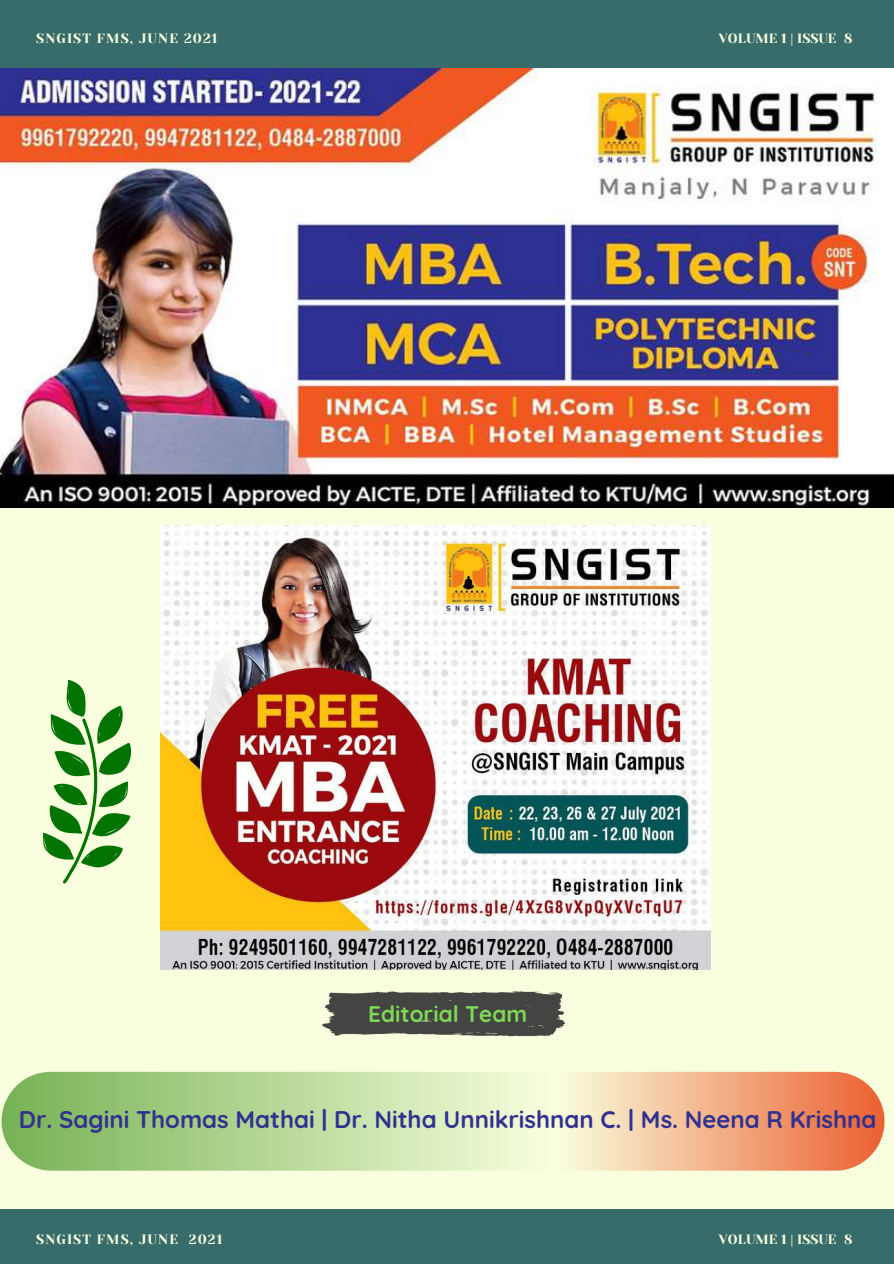
<style>
.page{position:relative;width:894px;height:1264px;background:#fff}
.page>*{position:absolute;margin:0;border:0;box-sizing:border-box;transform-origin:0 0}
.t1{font:700 24px "Quicksand";color:#31328f}
.t2{font:700 22.5px "Quicksand";color:#7ed957}
.t3{font:13.5px "Yeseva One";letter-spacing:.08em;color:#f9ffde}
.t4{font:13.35px "Yeseva One";color:#f9ffde}
</style>
<div class="page">
<div style="left:0;top:0;width:893px;height:1263px;background:#f9ffde"></div>
<div style="left:0;top:1209px;width:893px;height:54px;background:#376c6b"></div>
<div style="left:0;top:0;width:893px;height:68px;background:#376c6b"></div>
<img style="left:0;top:68px;width:893px;height:439px">
<img style="left:322px;top:991px;width:242px;height:45px">
<img style="left:160px;top:525px;width:550px;height:444px">
<svg style="left:43px;top:679px;width:88px;height:204px"></svg>
<svg style="left:1px;top:1071px;width:883px;height:99px;background:#cfcc96"></svg>
<p class="t3" style="left:36px;top:30px;width:183px">SNGIST FMS, JUNE 2021</p>
<p class="t4" style="left:718px;top:30px;width:135px">VOLUME 1 | ISSUE 8</p>
<p class="t2" style="left:368px;top:999px;width:160px">Editorial Team</p>
<p class="t1" style="left:19px;top:1103px;width:858px">Dr. Sagini Thomas Mathai | Dr. Nitha Unnikrishnan C. | Ms. Neena R Krishna</p>
<p class="t3" style="left:36px;top:1231px;width:187px">SNGIST FMS, JUNE 2021</p>
<p class="t4" style="left:718px;top:1231px;width:135px">VOLUME 1 | ISSUE 8</p>
</div>
